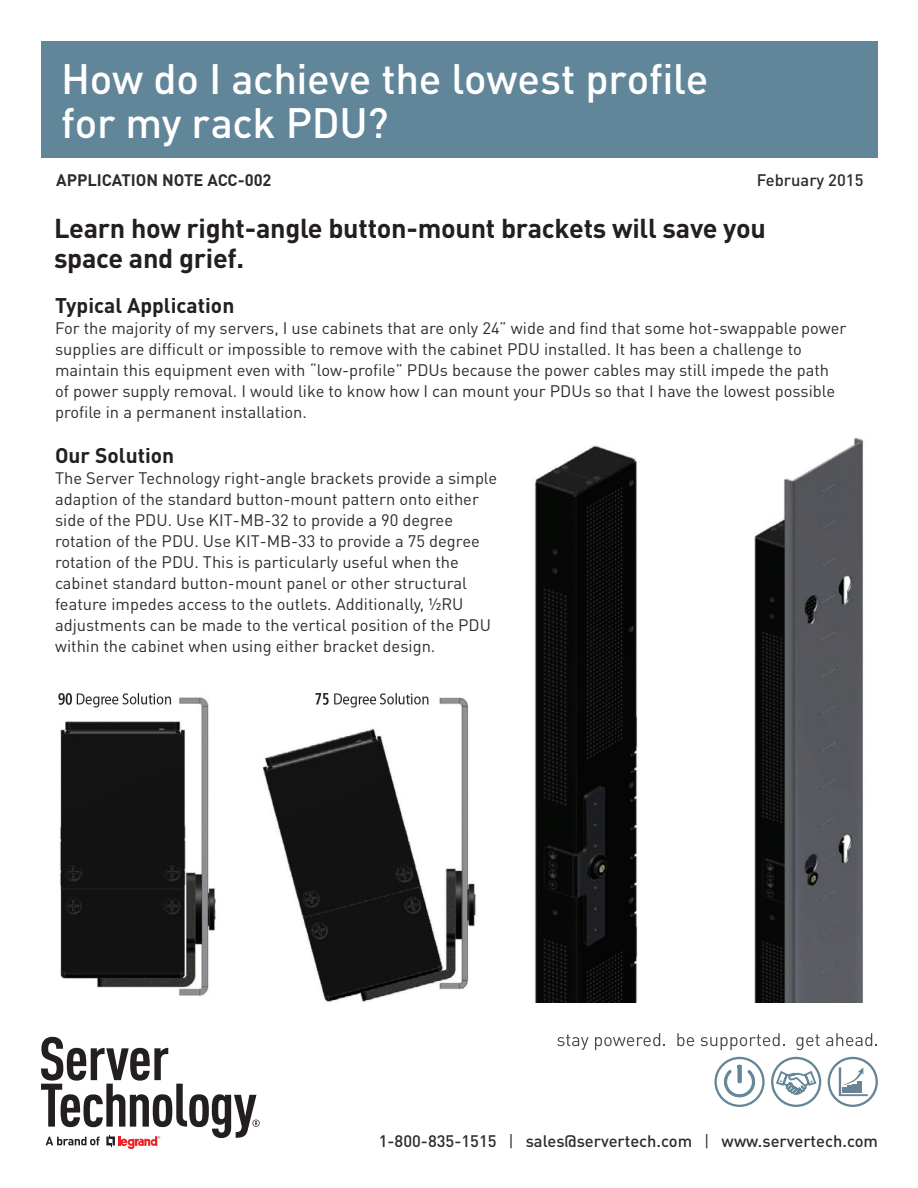
<style>
.page{position:relative;width:918px;height:1188px;background:#fff}
.page>*{position:absolute;margin:0;border:0;box-sizing:border-box;transform-origin:0 0}
.t1{font:500 42px/43.5px "DIN Pro";letter-spacing:-.01em;color:#fff}
.t2{font:700 27px/30px "DIN Pro";letter-spacing:-.01em;color:#231f20}
.t3{font:700 21px "DIN Pro";color:#231f20}
.t4{font:16.5px/21px "DIN Pro";color:#2b2c2b}
.t5{font:500 16.5px "DIN Pro";color:#2b2c2b}
.t6{font:700 16.5px "DIN Pro";color:#2b2c2b}
.s1{font-weight:400}
</style>
<div class="page">
<svg style="left:41px;top:1037px;width:219px;height:112px"></svg>
<svg style="left:771px;top:1056px;width:107px;height:51px"></svg>
<svg style="left:724px;top:1065px;width:31px;height:32px"></svg>
<div style="left:714px;top:1057px;width:51px;height:50px;border:2px solid #658697;border-radius:50%"></div>
<svg style="left:796px;top:1034px;width:24px;height:16px"></svg>
<svg style="left:826px;top:1033px;width:51px;height:13px"></svg>
<svg style="left:677px;top:1033px;width:17px;height:13px"></svg>
<svg style="left:701px;top:1033px;width:84px;height:17px"></svg>
<svg style="left:557px;top:1034px;width:32px;height:16px"></svg>
<svg style="left:595px;top:1033px;width:70px;height:17px"></svg>
<div style="left:41px;top:42px;width:837px;height:116px;background:#628699"></div>
<img style="left:534px;top:437px;width:330px;height:566px">
<img style="left:58px;top:693px;width:418px;height:309px">
<h1 class="t1" style="left:61px;top:56px;width:649px">How do I achieve the lowest profile for my rack PDU?</h1>
<p class="t6" style="left:56px;top:169px;width:217px">APPLICATION NOTE ACC-002</p>
<p class="t5" style="left:757px;top:169px;width:108px">February 2015</p>
<h2 class="t2" style="left:54px;top:212px;width:713px">Learn how right-angle button-mount brackets will save you space and grief.</h2>
<p class="t3" style="left:55px;top:291px;width:181px">Typical Application</p>
<p class="t4" style="left:55px;top:316px;width:793px">For the majority of my servers, I use cabinets that are only 24” wide and find that some hot-swappable power supplies are difficult or impossible to remove with the cabinet PDU installed. It has been a challenge to maintain this equipment even with “low-profile” PDUs because the power cables may still impede the path of power supply removal. I would like to know how I can mount your PDUs so that I have the lowest possible profile in a permanent installation.</p>
<p class="t3" style="left:55px;top:441px;width:121px">Our Solution</p>
<p class="t4" style="left:55px;top:467px;width:444px">The Server Technology right-angle brackets provide a simple adaption of the standard button-mount pattern onto either side of the PDU. Use KIT-MB-32 to provide a 90 degree rotation of the PDU. Use KIT-MB-33 to provide a 75 degree rotation of the PDU. This is particularly useful when the cabinet standard button-mount panel or other structural feature impedes access to the outlets. Additionally, ½RU adjustments can be made to the vertical position of the PDU within the cabinet when using either bracket design.</p>
<p class="t5" style="left:379px;top:1130px;width:501px">1-800-835-1515 <span class="s1">|</span> sales@servertech.com <span class="s1">|</span> www.servertech.com</p>
</div>
